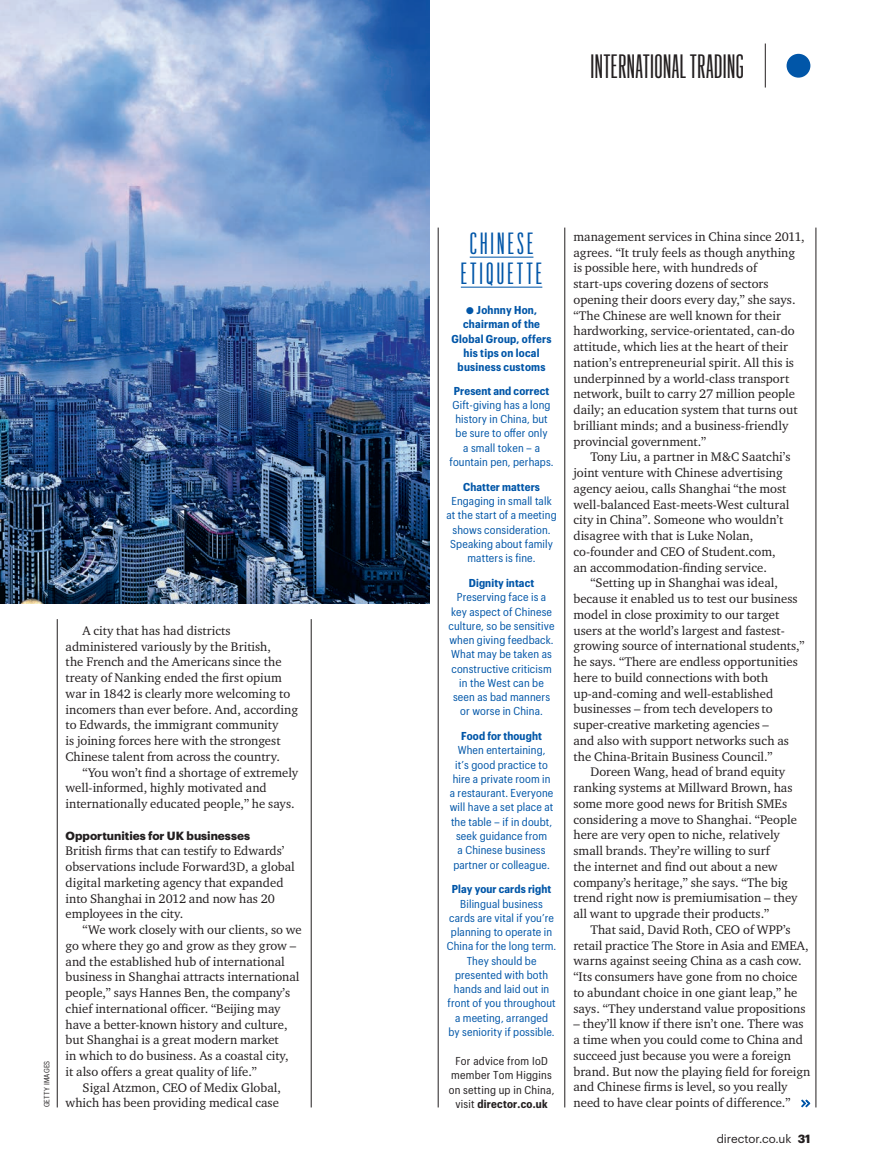
<style>
.page{position:relative;width:876px;height:1173px;background:#fff}
.page>*{position:absolute;margin:0;border:0;box-sizing:border-box;transform-origin:0 0}
.t1{font:33px "Graphik XXX Cond";letter-spacing:.015em;color:#231f20}
.t2{font:30px/30px "Graphik XXX Cond";letter-spacing:.105em;color:#0156a8}
.t3{font:12.75px/15.8px "Charter ITC";color:#231f20}
.t4{font:700 11.7px "Graphik";color:#231f20}
.t5{font:11.7px "Graphik";color:#231f20}
.t6{font:11.25px/14.2px "Graphik Compact";letter-spacing:.01em;color:#0156a8;text-align:center}
.t7{font:700 11.25px/14.2px "Graphik Compact";letter-spacing:.01em;color:#0156a8;text-align:center}
.t8{font:11.25px/14.2px "Graphik Compact";letter-spacing:.02em;color:#231f20;text-align:center}
.t9{font:7.5px "Graphik Compact";letter-spacing:.025em;color:#231f20}
.s1{font-weight:700}
</style>
<div class="page">
<div style="left:786px;top:54px;width:24px;height:24px;background:#0156a8;border-radius:50%"></div>
<hr style="left:764px;top:44px;width:1px;height:44px;background:#231f20">
<img style="left:0;top:0;width:429px;height:604px">
<hr style="left:469px;top:257px;width:64px;height:1px;background:#0156a8">
<hr style="left:460px;top:287px;width:82px;height:1px;background:#0156a8">
<hr style="left:564px;top:228px;width:1px;height:879px;background:#231f20">
<hr style="left:815px;top:228px;width:1px;height:879px;background:#231f20">
<hr style="left:437px;top:228px;width:1px;height:879px;background:#231f20">
<hr style="left:311px;top:619px;width:1px;height:488px;background:#231f20">
<hr style="left:57px;top:619px;width:1px;height:488px;background:#231f20">
<svg style="left:801px;top:1099px;width:10px;height:9px"></svg>
<p class="t9" style="left:41px;top:1107px;width:48px;rotate:-90deg">GETTY IMAGES</p>
<p class="t3" style="left:66px;top:622px;width:234px;text-indent:17px">A city that has had districts administered variously by the British,<br>the French and the Americans since the treaty of Nanking ended the first opium war in 1842 is clearly more welcoming to incomers than ever before. And, according to Edwards, the immigrant community<br>is joining forces here with the strongest Chinese talent from across the country.</p>
<p class="t3" style="left:66px;top:764px;width:234px;text-indent:17px">“You won’t find a shortage of extremely well-informed, highly motivated and internationally educated people,” he says.</p>
<p class="t4" style="left:66px;top:826px;width:186px">Opportunities for UK businesses</p>
<p class="t3" style="left:66px;top:843px;width:231px">British firms that can testify to Edwards’ observations include Forward3D, a global digital marketing agency that expanded into Shanghai in 2012 and now has 20 employees in the city.</p>
<p class="t3" style="left:83px;top:921px;width:220px">“We work closely with our clients, so we</p>
<p class="t3" style="left:66px;top:937px;width:232px">go where they go and grow as they grow –</p>
<p class="t3" style="left:66px;top:953px;width:221px">and the established hub of international</p>
<p class="t3" style="left:66px;top:969px;width:235px">business in Shanghai attracts international</p>
<p class="t3" style="left:66px;top:984px;width:226px">people,” says Hannes Ben, the company’s</p>
<p class="t3" style="left:66px;top:1000px;width:216px">chief international officer. “Beijing may</p>
<p class="t3" style="left:66px;top:1016px;width:223px">have a better-known history and culture,</p>
<p class="t3" style="left:66px;top:1032px;width:215px">but Shanghai is a great modern market</p>
<p class="t3" style="left:66px;top:1047px;width:224px">in which to do business. As a coastal city,</p>
<p class="t3" style="left:66px;top:1063px;width:193px">it also offers a great quality of life.”</p>
<p class="t3" style="left:83px;top:1079px;width:200px">Sigal Atzmon, CEO of Medix Global,</p>
<p class="t3" style="left:66px;top:1095px;width:215px">which has been providing medical case</p>
<h1 class="t1" style="left:590px;top:46px;width:155px">INTERNATIONAL TRADING</h1>
<h2 class="t2" style="left:460px;top:228px;width:83px">CHINESE<br>ETIQUETTE</h2>
<p class="t7" style="left:451px;top:302px;width:101px">● Johnny Hon, chairman of the<br>Global Group, offers his tips on local business customs</p>
<p class="t7" style="left:453px;top:382px;width:97px">Present and correct</p>
<p class="t6" style="left:449px;top:397px;width:106px">Gift-giving has a long history in China, but be sure to o er only<br>a small token – a fountain pen, perhaps.</p>
<p class="t7" style="left:463px;top:479px;width:78px">Chatter matters</p>
<p class="t6" style="left:446px;top:493px;width:112px">Engaging in small talk at the start of a meeting shows consideration.<br>Speaking about family matters is fine.</p>
<p class="t7" style="left:468px;top:575px;width:67px">Dignity intact</p>
<p class="t6" style="left:448px;top:589px;width:107px">Preserving face is a key aspect of Chinese culture, so be sensitive when giving feedback.<br>What may be taken as constructive criticism in the West can be seen as bad manners or worse in China.</p>
<p class="t7" style="left:461px;top:728px;width:82px">Food for thought</p>
<p class="t6" style="left:449px;top:742px;width:105px">When entertaining, it’s good practice to hire a private room in a restaurant. Everyone will have a set place at the table – if in doubt, seek guidance from<br>a Chinese business partner or colleague.</p>
<p class="t7" style="left:451px;top:881px;width:101px">Play your cards right</p>
<p class="t6" style="left:446px;top:895px;width:111px">Bilingual business cards are vital if you’re planning to operate in<br>China for the long term.<br>They should be presented with both hands and laid out in front of you throughout a meeting, arranged<br>by seniority if possible.</p>
<p class="t8" style="left:448px;top:1053px;width:107px">For advice from IoD member Tom Higgins on setting up in China, visit <span class="s1">director.co.uk</span></p>
<p class="t3" style="left:573px;top:228px;width:233px">management services in China since 2011, agrees. “It truly feels as though anything is possible here, with hundreds of start-ups covering dozens of sectors opening their doors every day,” she says. “The Chinese are well known for their hardworking, service-orientated, can-do attitude, which lies at the heart of their nation’s entrepreneurial spirit. All this is underpinned by a world-class transport network, built to carry 27 million people daily; an education system that turns out brilliant minds; and a business-friendly provincial government.”</p>
<p class="t3" style="left:573px;top:449px;width:218px;text-indent:17px">Tony Liu, a partner in M&amp;C Saatchi’s joint venture with Chinese advertising agency aeiou, calls Shanghai “the most well-balanced East-meets-West cultural city in China”. Someone who wouldn’t disagree with that is Luke Nolan, co-founder and CEO of Student.com, an accommodation-finding service.</p>
<p class="t3" style="left:590px;top:575px;width:189px">“Setting up in Shanghai was ideal,</p>
<p class="t3" style="left:573px;top:591px;width:225px">because it enabled us to test our business</p>
<p class="t3" style="left:573px;top:606px;width:207px">model in close proximity to our target</p>
<p class="t3" style="left:573px;top:622px;width:213px">users at the world’s largest and fastest-</p>
<p class="t3" style="left:573px;top:638px;width:233px">growing source of international students,”</p>
<p class="t3" style="left:573px;top:654px;width:226px">he says. “There are endless opportunities</p>
<p class="t3" style="left:573px;top:669px;width:196px">here to build connections with both</p>
<p class="t3" style="left:573px;top:685px;width:201px">up-and-coming and well-established</p>
<p class="t3" style="left:573px;top:701px;width:200px">businesses – from tech developers to</p>
<p class="t3" style="left:573px;top:717px;width:197px">super-creative marketing agencies –</p>
<p class="t3" style="left:573px;top:732px;width:217px">and also with support networks such as</p>
<p class="t3" style="left:573px;top:748px;width:201px">the China-Britain Business Council.”</p>
<p class="t3" style="left:590px;top:764px;width:196px">Doreen Wang, head of brand equity</p>
<p class="t3" style="left:573px;top:780px;width:220px">ranking systems at Millward Brown, has</p>
<p class="t3" style="left:573px;top:795px;width:215px">some more good news for British SMEs</p>
<p class="t3" style="left:573px;top:811px;width:225px">considering a move to Shanghai. “People</p>
<p class="t3" style="left:573px;top:827px;width:208px">here are very open to niche, relatively</p>
<p class="t3" style="left:573px;top:843px;width:198px">small brands. They’re willing to surf</p>
<p class="t3" style="left:573px;top:858px;width:206px">the internet and find out about a new</p>
<p class="t3" style="left:573px;top:874px;width:216px">company’s heritage,” she says. “The big</p>
<p class="t3" style="left:573px;top:890px;width:225px">trend right now is premiumisation – they</p>
<p class="t3" style="left:573px;top:906px;width:197px">all want to upgrade their products.”</p>
<p class="t3" style="left:590px;top:921px;width:202px">That said, David Roth, CEO of WPP’s</p>
<p class="t3" style="left:573px;top:937px;width:237px">retail practice The Store in Asia and EMEA,</p>
<p class="t3" style="left:573px;top:953px;width:230px">warns against seeing China as a cash cow.</p>
<p class="t3" style="left:573px;top:968px;width:225px">“Its consumers have gone from no choice</p>
<p class="t3" style="left:573px;top:984px;width:225px">to abundant choice in one giant leap,” he</p>
<p class="t3" style="left:573px;top:1000px;width:233px">says. “They understand value propositions</p>
<p class="t3" style="left:573px;top:1016px;width:238px">– they’ll know if there isn’t one. There was a time when you could come to China and succeed just because you were a foreign brand. But now the playing field for foreign and Chinese firms is level, so you really need to have clear points of difference.”</p>
<p class="t5" style="left:716px;top:1130px;width:95px">director.co.uk <span class="s1">31</span></p>
</div>
